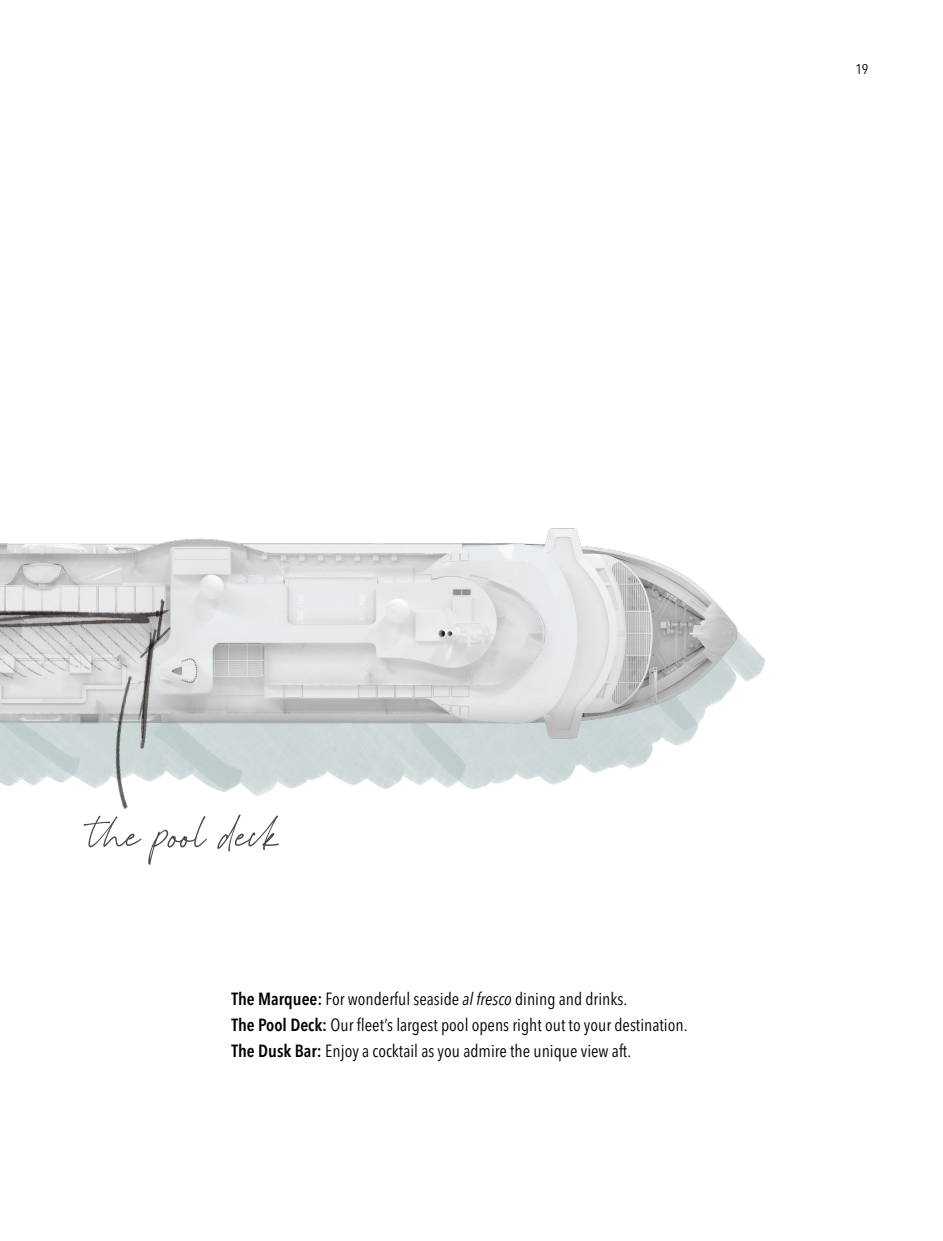
<style>
.page{position:relative;width:943px;height:1241px;background:#fff}
.page>*{position:absolute;margin:0;border:0;box-sizing:border-box;transform-origin:0 0}
.t1{font:50.75px "Rolasan Signature";color:#4a4a49}
.t2{font:condensed 17.5px/26.2px "Avenir Next LT Pro";color:#000}
.t3{font:condensed 14px "Avenir Next LT Pro";color:#000}
.s1{font-weight:600}
.s2{font-style:italic}
</style>
<div class="page">
<img style="left:0;top:528px;width:750px;height:268px">
<img style="left:0;top:528px;width:199px;height:229px">
<img style="left:81px;top:669px;width:77px;height:140px">
<p class="t3" style="left:855px;top:61px;width:15px">19</p>
<h1 class="t1" style="left:89px;top:798px;width:192px">the pool deck</h1>
<p class="t2" style="left:231px;top:985px;width:457px"><span class="s1">The Marquee:</span> For wonderful seaside <span class="s2">al fresco</span> dining and drinks.<br><span class="s1">The Pool Deck:</span> Our fleet’s largest pool opens right out to your destination.<br><span class="s1">The Dusk Bar:</span> Enjoy a cocktail as you admire the unique view aft.</p>
</div>
